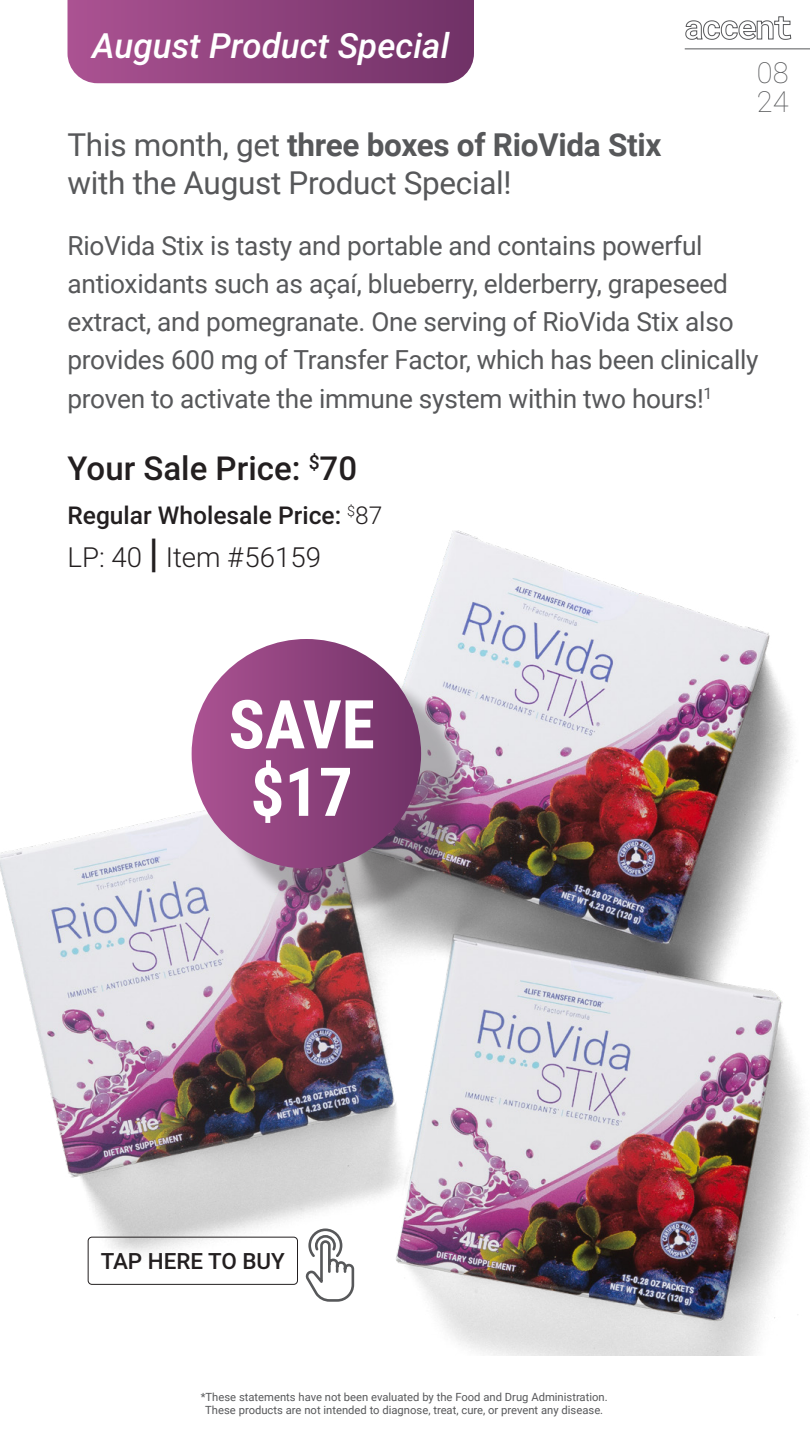
<style>
.page{position:relative;width:810px;height:1440px;background:#fff}
.page>*{position:absolute;margin:0;border:0;box-sizing:border-box;transform-origin:0 0}
.t1{font:700 67.5px/67.5px "Roboto Condensed";color:#fff;text-align:center}
.t2{font:italic 500 34.8px "Roboto";color:#fff}
.t3{font:500 33px "Roboto";color:#231f20}
.t4{font:31.5px/38.2px "Roboto";letter-spacing:-.01em;color:#57585a}
.t5{font:100 29.03px/29px "Roboto";color:#57585a}
.t6{font:300 27.67px "Roboto";color:#231f20}
.t7{font:26.25px/38.2px "Roboto";letter-spacing:-.01em;color:#57585a}
.t8{font:500 24.53px "Roboto";color:#231f20}
.t9{font:500 22.42px "Roboto";color:#231f20}
.t10{font:11.25px/13.5px "Roboto";color:#57585a;text-align:center}
.s1{font-weight:700}
.s2{font-weight:300}
.s3{font-weight:500;font-size:39.9px}
</style>
<div class="page">
<img style="left:0;top:530px;width:804px;height:826px">
<svg style="left:685px;top:16px;width:106px;height:24px"></svg>
<hr style="left:685px;top:49px;width:125px;height:1px;background:#57585a">
<svg style="left:68px;top:0;width:406px;height:83px;background:#8e437d"></svg>
<div style="left:219px;top:667px;width:251px;height:250px;background:#231f20;opacity:.3"></div>
<div style="left:192px;top:639px;width:229px;height:229px;background:linear-gradient(to right,#ab5292,#703267);border-radius:115px"></div>
<div style="left:88px;top:1237px;width:210px;height:48px;border:1px solid #231f20;border-radius:4px"></div>
<svg style="left:307px;top:1227px;width:49px;height:76px"></svg>
<p class="t2" style="left:92px;top:22px;width:359px">August Product Special</p>
<p class="t5" style="left:757px;top:57px;width:33px">08<br>24</p>
<p class="t4" style="left:68px;top:124px;width:595px">This month, get <span class="s1">three boxes of RioVida Stix </span>with the August Product Special!</p>
<p class="t7" style="left:68px;top:225px;width:693px">RioVida Stix is tasty and portable and contains powerful antioxidants such as açaí, blueberry, elderberry, grapeseed extract, and pomegranate. One serving of RioVida Stix also provides 600 mg of Transfer Factor, which has been clinically proven to activate the immune system within two hours!<sup>1</sup></p>
<p class="t3" style="left:68px;top:445px;width:291px">Your Sale Price: <sup>$</sup>70</p>
<p class="t8" style="left:68px;top:498px;width:316px">Regular Wholesale Price: <sup>$</sup><span class="s2">87</span></p>
<p class="t6" style="left:68px;top:538px;width:255px">LP: 40 <span class="s3">|</span> Item #56159</p>
<p class="t1" style="left:228px;top:688px;width:148px">SAVE $17</p>
<p class="t9" style="left:101px;top:1245px;width:186px">TAP HERE TO BUY</p>
<p class="t10" style="left:201px;top:1389px;width:408px">*These statements have not been evaluated by the Food and Drug Administration.<br>These products are not intended to diagnose, treat, cure, or prevent any disease.</p>
</div>
